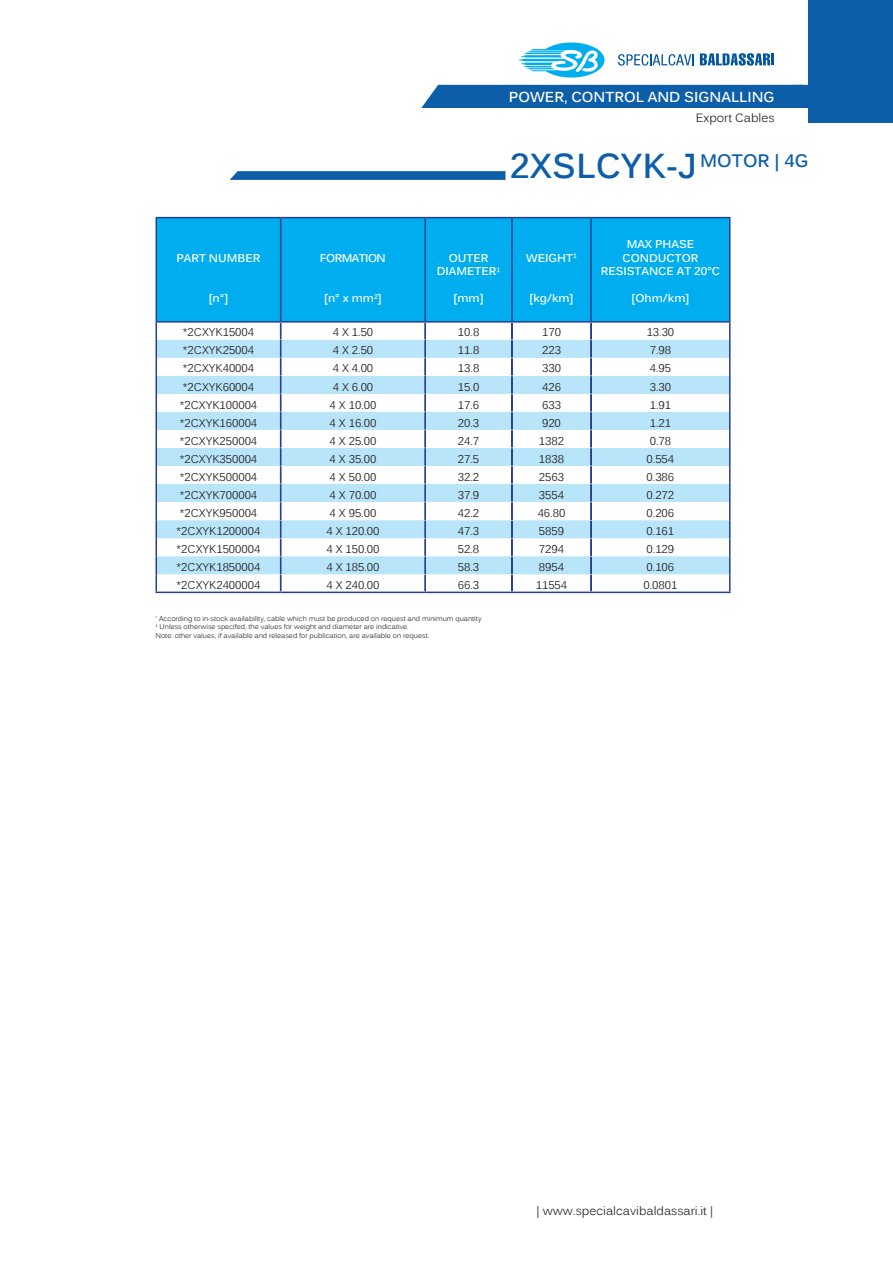
<style>
.page{position:relative;width:893px;height:1263px;background:#fff}
.page>*{position:absolute;margin:0;border:0;box-sizing:border-box;transform-origin:0 0}
.t1{font:700 34.5px "Kalinga";color:#0d5ea9}
.t2{font:700 14.4px "Kalinga";color:#fff}
.t3{font:12px "Kalinga";color:#231f20}
.t4{font:11.25px "Kalinga";color:#231f20}
.t5{font:700 11.25px/13.5px "Kalinga";color:#fff;text-align:center}
.t6{font:700 11.25px "Kalinga";letter-spacing:-.05em;color:#fff}
.t7{font:6.9px/8.2px "Kalinga";color:#231f20}
</style>
<div class="page">
<svg style="left:518px;top:43px;width:86px;height:35px"></svg>
<svg style="left:618px;top:54px;width:76px;height:12px"></svg>
<svg style="left:700px;top:53px;width:74px;height:13px"></svg>
<div style="left:421px;top:85px;width:387px;height:23px;background:#0d5ea8"></div>
<div style="left:808px;top:0;width:85px;height:122px;background:#0d5ea8"></div>
<svg style="left:230px;top:171px;width:275px;height:9px;background:#1764aa"></svg>
<div style="left:157px;top:218px;width:572px;height:103px;background:#00aeef"></div>
<svg style="left:157px;top:340px;width:572px;height:234px;fill:#b9e5fa"></svg>
<svg style="left:156px;top:323px;width:1px;height:269px"></svg>
<svg style="left:729px;top:323px;width:1px;height:269px"></svg>
<hr style="left:156px;top:592px;width:125px;height:1px;background:#253f8e">
<hr style="left:281px;top:592px;width:144px;height:1px;background:#253f8e">
<hr style="left:425px;top:592px;width:87px;height:1px;background:#253f8e">
<hr style="left:512px;top:592px;width:79px;height:1px;background:#253f8e">
<hr style="left:591px;top:592px;width:139px;height:1px;background:#253f8e">
<svg style="left:280px;top:323px;width:1px;height:269px"></svg>
<svg style="left:424px;top:323px;width:2px;height:269px"></svg>
<svg style="left:511px;top:323px;width:2px;height:269px"></svg>
<svg style="left:590px;top:323px;width:2px;height:269px"></svg>
<hr style="left:156px;top:217px;width:125px;height:1px;background:#253f8e">
<hr style="left:156px;top:218px;width:1px;height:103px;background:#253f8e">
<hr style="left:281px;top:217px;width:144px;height:1px;background:#253f8e">
<hr style="left:280px;top:218px;width:1px;height:103px;background:#253f8e">
<hr style="left:425px;top:217px;width:87px;height:1px;background:#253f8e">
<hr style="left:424px;top:218px;width:2px;height:103px;background:#253f8e">
<hr style="left:512px;top:217px;width:79px;height:1px;background:#253f8e">
<hr style="left:511px;top:218px;width:2px;height:103px;background:#253f8e">
<hr style="left:591px;top:217px;width:139px;height:1px;background:#253f8e">
<hr style="left:590px;top:218px;width:2px;height:103px;background:#253f8e">
<hr style="left:729px;top:218px;width:1px;height:103px;background:#253f8e">
<hr style="left:156px;top:321px;width:125px;height:2px;background:#253f8e">
<hr style="left:281px;top:321px;width:144px;height:2px;background:#253f8e">
<hr style="left:425px;top:321px;width:87px;height:2px;background:#253f8e">
<hr style="left:512px;top:321px;width:79px;height:2px;background:#253f8e">
<hr style="left:591px;top:321px;width:139px;height:2px;background:#253f8e">
<p class="t2" style="left:509px;top:87px;width:267px">POWER, CONTROL AND SIGNALLING</p>
<p class="t3" style="left:696px;top:110px;width:80px">Export Cables</p>
<p class="t5" style="left:176px;top:252px;width:86px">PART NUMBER</p>
<p class="t5" style="left:209px;top:293px;width:21px">[n°]</p>
<p class="t6" style="left:320px;top:250px;width:67px">FORMATION</p>
<p class="t5" style="left:324px;top:293px;width:59px">[n° x mm<sup>2</sup>]</p>
<h1 class="t1" style="left:510px;top:143px;width:300px">2XSLCYK-J <sup>MOTOR</sup> <sup>|</sup> <sup>4G</sup></h1>
<p class="t5" style="left:437px;top:252px;width:65px">OUTER<br>DIAMETER<sup>1</sup></p>
<p class="t5" style="left:454px;top:293px;width:32px">[mm]</p>
<p class="t5" style="left:526px;top:252px;width:52px">WEIGHT<sup>1</sup></p>
<p class="t5" style="left:529px;top:293px;width:46px">[kg/km]</p>
<p class="t5" style="left:601px;top:239px;width:121px">MAX PHASE<br>CONDUCTOR<br>RESISTANCE AT 20°C</p>
<p class="t5" style="left:631px;top:293px;width:59px">[Ohm/km]</p>
<p class="t4" style="left:183px;top:325px;width:73px">*2CXYK15004</p>
<p class="t4" style="left:333px;top:325px;width:42px">4 X 1.50</p>
<p class="t4" style="left:458px;top:325px;width:23px">10.8</p>
<p class="t4" style="left:542px;top:325px;width:20px">170</p>
<p class="t4" style="left:647px;top:325px;width:29px">13.30</p>
<p class="t4" style="left:183px;top:343px;width:73px">*2CXYK25004</p>
<p class="t4" style="left:333px;top:343px;width:42px">4 X 2.50</p>
<p class="t4" style="left:458px;top:343px;width:23px">11.8</p>
<p class="t4" style="left:542px;top:343px;width:20px">223</p>
<p class="t4" style="left:650px;top:343px;width:23px">7.98</p>
<p class="t4" style="left:183px;top:361px;width:73px">*2CXYK40004</p>
<p class="t4" style="left:333px;top:361px;width:42px">4 X 4.00</p>
<p class="t4" style="left:458px;top:361px;width:23px">13.8</p>
<p class="t4" style="left:542px;top:361px;width:20px">330</p>
<p class="t4" style="left:650px;top:361px;width:23px">4.95</p>
<p class="t4" style="left:183px;top:379px;width:73px">*2CXYK60004</p>
<p class="t4" style="left:333px;top:379px;width:42px">4 X 6.00</p>
<p class="t4" style="left:458px;top:379px;width:23px">15.0</p>
<p class="t4" style="left:542px;top:379px;width:20px">426</p>
<p class="t4" style="left:650px;top:379px;width:23px">3.30</p>
<p class="t4" style="left:180px;top:397px;width:79px">*2CXYK100004</p>
<p class="t4" style="left:330px;top:397px;width:48px">4 X 10.00</p>
<p class="t4" style="left:458px;top:397px;width:23px">17.6</p>
<p class="t4" style="left:542px;top:397px;width:20px">633</p>
<p class="t4" style="left:650px;top:397px;width:23px">1.91</p>
<p class="t4" style="left:180px;top:415px;width:79px">*2CXYK160004</p>
<p class="t4" style="left:330px;top:415px;width:48px">4 X 16.00</p>
<p class="t4" style="left:458px;top:415px;width:23px">20.3</p>
<p class="t4" style="left:542px;top:415px;width:20px">920</p>
<p class="t4" style="left:650px;top:415px;width:23px">1.21</p>
<p class="t4" style="left:180px;top:433px;width:79px">*2CXYK250004</p>
<p class="t4" style="left:329px;top:433px;width:48px">4 X 25.00</p>
<p class="t4" style="left:458px;top:433px;width:23px">24.7</p>
<p class="t4" style="left:539px;top:433px;width:27px">1382</p>
<p class="t4" style="left:650px;top:433px;width:23px">0.78</p>
<p class="t4" style="left:180px;top:451px;width:79px">*2CXYK350004</p>
<p class="t4" style="left:329px;top:451px;width:48px">4 X 35.00</p>
<p class="t4" style="left:458px;top:451px;width:23px">27.5</p>
<p class="t4" style="left:539px;top:451px;width:27px">1838</p>
<p class="t4" style="left:647px;top:451px;width:29px">0.554</p>
<p class="t4" style="left:180px;top:469px;width:79px">*2CXYK500004</p>
<p class="t4" style="left:329px;top:469px;width:48px">4 X 50.00</p>
<p class="t4" style="left:458px;top:469px;width:23px">32.2</p>
<p class="t4" style="left:539px;top:469px;width:27px">2563</p>
<p class="t4" style="left:647px;top:469px;width:29px">0.386</p>
<p class="t4" style="left:180px;top:487px;width:79px">*2CXYK700004</p>
<p class="t4" style="left:329px;top:487px;width:48px">4 X 70.00</p>
<p class="t4" style="left:458px;top:487px;width:23px">37.9</p>
<p class="t4" style="left:539px;top:487px;width:27px">3554</p>
<p class="t4" style="left:647px;top:487px;width:29px">0.272</p>
<p class="t4" style="left:180px;top:505px;width:79px">*2CXYK950004</p>
<p class="t4" style="left:329px;top:505px;width:48px">4 X 95.00</p>
<p class="t4" style="left:458px;top:505px;width:23px">42.2</p>
<p class="t4" style="left:538px;top:505px;width:29px">46.80</p>
<p class="t4" style="left:647px;top:505px;width:29px">0.206</p>
<p class="t4" style="left:177px;top:524px;width:85px">*2CXYK1200004</p>
<p class="t4" style="left:326px;top:524px;width:55px">4 X 120.00</p>
<p class="t4" style="left:458px;top:524px;width:23px">47.3</p>
<p class="t4" style="left:539px;top:524px;width:27px">5859</p>
<p class="t4" style="left:647px;top:524px;width:29px">0.161</p>
<p class="t4" style="left:177px;top:542px;width:85px">*2CXYK1500004</p>
<p class="t4" style="left:326px;top:542px;width:55px">4 X 150.00</p>
<p class="t4" style="left:458px;top:542px;width:23px">52.8</p>
<p class="t4" style="left:539px;top:542px;width:27px">7294</p>
<p class="t4" style="left:647px;top:542px;width:29px">0.129</p>
<p class="t4" style="left:177px;top:560px;width:85px">*2CXYK1850004</p>
<p class="t4" style="left:326px;top:560px;width:55px">4 X 185.00</p>
<p class="t4" style="left:458px;top:560px;width:23px">58.3</p>
<p class="t4" style="left:539px;top:560px;width:27px">8954</p>
<p class="t4" style="left:647px;top:560px;width:29px">0.106</p>
<p class="t4" style="left:177px;top:578px;width:85px">*2CXYK2400004</p>
<p class="t4" style="left:326px;top:578px;width:55px">4 X 240.00</p>
<p class="t4" style="left:458px;top:578px;width:23px">66.3</p>
<p class="t4" style="left:536px;top:578px;width:33px">11554</p>
<p class="t4" style="left:643px;top:578px;width:35px">0.0801</p>
<p class="t7" style="left:156px;top:615px;width:327px"><sup>*</sup> According to in-stock availability, cable which must be produced on request and minimum quantity<br><sup>1</sup> Unless otherwise specifed, the values for weight and diameter are indicative.<br>Note: other values, if available and released for publication, are available on request.</p>
<p class="t3" style="left:537px;top:1203px;width:178px">| www.specialcavibaldassari.it |</p>
</div>
